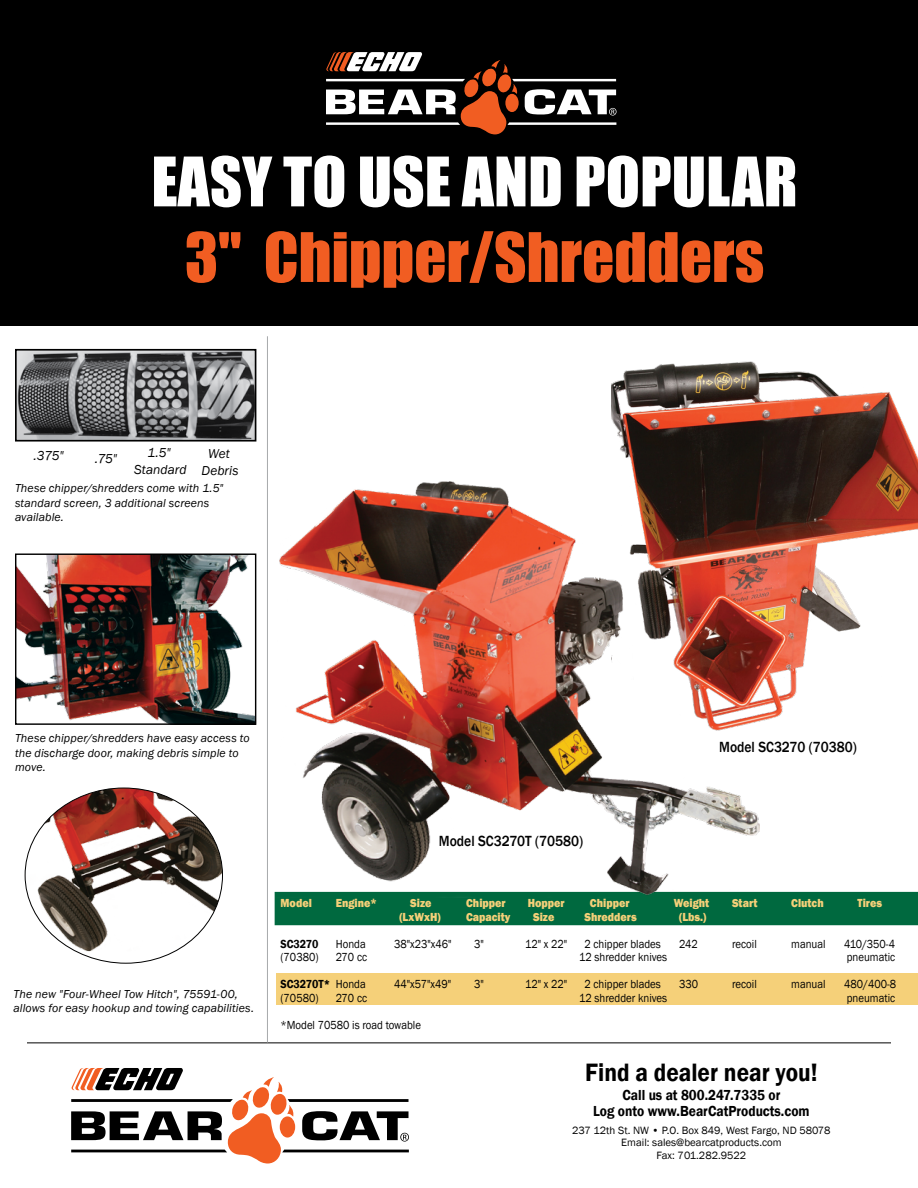
<style>
.page{position:relative;width:918px;height:1188px;background:#fff}
.page>*{position:absolute;margin:0;border:0;box-sizing:border-box;transform-origin:0 0}
.t1{font:66px "Impact";color:#f15d22}
.t2{font:63px "Impact";color:#fff}
.t3{font:63px "Impact";color:#f15d22}
.t4{font:600 25.8px "Franklin Gothic";color:#000;scale:.9 1}
.t5{font:500 15.15px "Franklin Gothic";color:#000;scale:.9 1}
.t6{font:600 15px/16.4px "Franklin Gothic";color:#000;text-align:center;scale:.9 1}
.t7{font:italic 13.35px/16.6px "Franklin Gothic";letter-spacing:.005em;color:#000;text-align:center}
.t8{font:12px "Franklin Gothic";color:#000;scale:.9 1}
.t9{font:800 12px "Franklin Gothic";color:#f5d079;scale:.9 1}
.t10{font:600 12px "Franklin Gothic";color:#000;scale:.9 1}
.t11{font:italic 11.85px/14.9px "Franklin Gothic";letter-spacing:.01em;color:#000}
.t12{font:10.95px/12.3px "Franklin Gothic";color:#000;text-align:center}
.s1{font-weight:400}
</style>
<div class="page">
<svg style="left:71px;top:1068px;width:338px;height:96px"></svg>
<hr style="left:27px;top:1042px;width:864px;height:1px;background:#000">
<div style="left:0;top:0;width:918px;height:325px;background:#000"></div>
<svg style="left:326px;top:52px;width:291px;height:82px"></svg>
<hr style="left:267px;top:336px;width:1px;height:706px;background:#a7a9ac">
<div style="left:277px;top:973px;width:641px;height:32px;background:#f5d079"></div>
<div style="left:275px;top:892px;width:643px;height:33px;background:#00693f"></div>
<img style="left:612px;top:361px;width:306px;height:360px">
<img style="left:275px;top:476px;width:484px;height:421px">
<svg style="left:437px;top:815px;width:149px;height:41px"></svg>
<svg style="left:717px;top:721px;width:44px;height:41px"></svg>
<img style="left:25px;top:788px;width:198px;height:163px">
<img style="left:17px;top:556px;width:237px;height:167px">
<div style="left:15px;top:554px;width:241px;height:171px;border:1px solid #000"></div>
<img style="left:18px;top:352px;width:235px;height:87px">
<div style="left:15px;top:349px;width:241px;height:93px;border:2px solid #000"></div>
<h2 class="t2" style="left:151px;top:133px;width:648px">EASY TO USE AND POPULAR</h2>
<h2 class="t3" style="left:185px;top:208px;width:581px">3" Chipper/Shredders</h2>
<h1 class="t1" style="left:182px;top:174px;width:556px">Product Name Specs</h1>
<p class="t7" style="left:95px;top:451px;width:23px">.75"</p>
<p class="t7" style="left:134px;top:445px;width:54px">1.5"<br>Standard</p>
<p class="t7" style="left:201px;top:445px;width:39px">Wet<br>Debris</p>
<p class="t7" style="left:33px;top:448px;width:32px">.375"</p>
<p class="t11" style="left:15px;top:481px;width:210px">These chipper/shredders come with 1.5" standard screen, 3 additional screens available.</p>
<p class="t11" style="left:15px;top:730px;width:236px">These chipper/shredders have easy access to the discharge door, making debris simple to move.</p>
<p class="t11" style="left:14px;top:986px;width:242px">The new "Four-Wheel Tow Hitch", 75591-00, allows for easy hookup and towing capabilities.</p>
<p class="t5" style="left:439px;top:831px;width:162px">Model SC3270T (70580)</p>
<p class="t5" style="left:719px;top:737px;width:154px">Model SC3270 (70380)</p>
<p class="t9" style="left:280px;top:895px;width:36px">Model</p>
<p class="t9" style="left:336px;top:895px;width:47px">Engine*</p>
<p class="t9" style="left:410px;top:895px;width:25px">Size</p>
<p class="t9" style="left:466px;top:895px;width:45px">Chipper</p>
<p class="t9" style="left:528px;top:895px;width:43px">Hopper</p>
<p class="t9" style="left:590px;top:895px;width:45px">Chipper</p>
<p class="t9" style="left:674px;top:895px;width:41px">Weight</p>
<p class="t9" style="left:732px;top:895px;width:30px">Start</p>
<p class="t9" style="left:791px;top:895px;width:38px">Clutch</p>
<p class="t9" style="left:858px;top:895px;width:29px">Tires</p>
<p class="t9" style="left:399px;top:909px;width:47px">(LxWxH)</p>
<p class="t9" style="left:466px;top:909px;width:51px">Capacity</p>
<p class="t9" style="left:533px;top:909px;width:25px">Size</p>
<p class="t9" style="left:585px;top:909px;width:60px">Shredders</p>
<p class="t9" style="left:679px;top:909px;width:32px">(Lbs.)</p>
<p class="t10" style="left:280px;top:936px;width:44px">SC3270</p>
<p class="t8" style="left:336px;top:936px;width:35px">Honda</p>
<p class="t8" style="left:394px;top:936px;width:65px">38"x23"x46"</p>
<p class="t8" style="left:474px;top:936px;width:12px">3"</p>
<p class="t8" style="left:525px;top:936px;width:48px">12" x 22"</p>
<p class="t8" style="left:585px;top:936px;width:86px">2 chipper blades</p>
<p class="t8" style="left:679px;top:936px;width:22px">242</p>
<p class="t8" style="left:732px;top:936px;width:29px">recoil</p>
<p class="t8" style="left:791px;top:936px;width:40px">manual</p>
<p class="t8" style="left:844px;top:936px;width:58px">410/350-4</p>
<p class="t8" style="left:280px;top:950px;width:44px">(70380)</p>
<p class="t8" style="left:336px;top:950px;width:36px">270 cc</p>
<p class="t8" style="left:579px;top:950px;width:99px">12 shredder knives</p>
<p class="t8" style="left:847px;top:950px;width:55px">pneumatic</p>
<p class="t10" style="left:280px;top:977px;width:96px">SC3270T* <span class="s1">Honda</span></p>
<p class="t8" style="left:394px;top:977px;width:65px">44"x57"x49"</p>
<p class="t8" style="left:474px;top:977px;width:12px">3"</p>
<p class="t8" style="left:525px;top:977px;width:48px">12" x 22"</p>
<p class="t8" style="left:585px;top:977px;width:86px">2 chipper blades</p>
<p class="t8" style="left:679px;top:977px;width:23px">330</p>
<p class="t8" style="left:732px;top:977px;width:29px">recoil</p>
<p class="t8" style="left:791px;top:977px;width:40px">manual</p>
<p class="t8" style="left:844px;top:977px;width:59px">480/400-8</p>
<p class="t8" style="left:280px;top:990px;width:44px">(70580)</p>
<p class="t8" style="left:336px;top:990px;width:36px">270 cc</p>
<p class="t8" style="left:579px;top:990px;width:99px">12 shredder knives</p>
<p class="t8" style="left:847px;top:990px;width:55px">pneumatic</p>
<p class="t8" style="left:280px;top:1017px;width:158px">*Model 70580 is road towable</p>
<h3 class="t4" style="left:585px;top:1056px;width:260px">Find a dealer near you!</h3>
<p class="t6" style="left:593px;top:1087px;width:242px">Call us at 800.247.7335 or<br>Log onto www.BearCatProducts.com</p>
<p class="t12" style="left:572px;top:1124px;width:260px">237 12th St. NW • P.O. Box 849, West Fargo, ND 58078<br>Email: sales@bearcatproducts.com<br>Fax: 701.282.9522</p>
</div>
